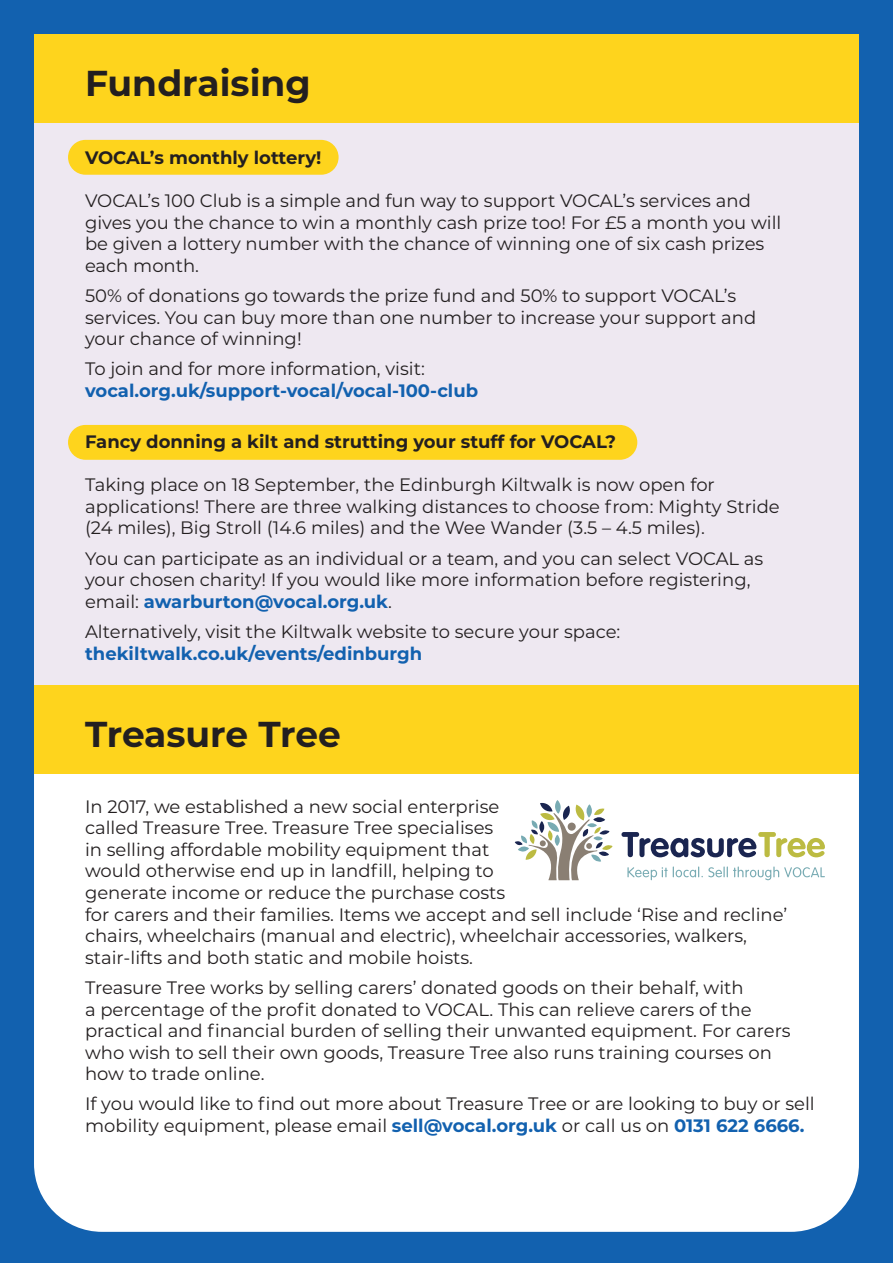
<style>
.page{position:relative;width:893px;height:1263px;background:#1261af}
.page>*{position:absolute;margin:0;border:0;box-sizing:border-box;transform-origin:0 0}
.t1{font:700 36px "Montserrat";color:#231f20}
.t2{font:18px/21.6px "Montserrat";color:#231f20}
.t3{font:700 18px/21.6px "Montserrat";color:#1261af}
.t4{font:700 18px "Montserrat";color:#231f20}
.s1{font-weight:400;color:#231f20}
.s2{font-weight:700;color:#1261af}
</style>
<div class="page">
<div style="left:34px;top:34px;width:825px;height:651px;background:#eee8f1"></div>
<div style="left:34px;top:685px;width:825px;height:547px;background:#fff;border-radius:68px"></div>
<div style="left:34px;top:34px;width:825px;height:89px;background:#fed41d"></div>
<div style="left:34px;top:685px;width:825px;height:89px;background:#fed41d"></div>
<div style="left:68px;top:140px;width:271px;height:35px;background:#fed41d;border-radius:17px"></div>
<div style="left:68px;top:425px;width:569px;height:35px;background:#fed41d;border-radius:17px"></div>
<svg style="left:621px;top:832px;width:204px;height:25px"></svg>
<svg style="left:627px;top:866px;width:198px;height:14px"></svg>
<svg style="left:515px;top:803px;width:98px;height:77px"></svg>
<p class="t1" style="left:85px;top:57px;width:227px">Fundraising</p>
<p class="t4" style="left:85px;top:145px;width:238px">VOCAL’s monthly lottery!</p>
<p class="t2" style="left:85px;top:189px;width:698px">VOCAL’s 100 Club is a simple and fun way to support VOCAL’s services and gives you the chance to win a monthly cash prize too! For £5 a month you will be given a lottery number with the chance of winning one of six cash prizes each month.</p>
<p class="t2" style="left:85px;top:284px;width:673px">50% of donations go towards the prize fund and 50% to support VOCAL’s services. You can buy more than one number to increase your support and your chance of winning!</p>
<p class="t3" style="left:85px;top:357px;width:395px"><span class="s1">To join and for more information, visit: </span>vocal.org.uk/support-vocal/vocal-100-club</p>
<p class="t4" style="left:85px;top:429px;width:532px">Fancy donning a kilt and strutting your stuff for VOCAL?</p>
<p class="t2" style="left:85px;top:473px;width:696px">Taking place on 18 September, the Edinburgh Kiltwalk is now open for applications! There are three walking distances to choose from: Mighty Stride (24 miles), Big Stroll (14.6 miles) and the Wee Wander (3.5 – 4.5 miles).</p>
<p class="t2" style="left:85px;top:547px;width:680px">You can participate as an individual or a team, and you can select VOCAL as your chosen charity! If you would like more information before registering, email: <span class="s2">awarburton@vocal.org.uk</span>.</p>
<p class="t2" style="left:85px;top:620px;width:537px">Alternatively, visit the Kiltwalk website to secure your space:</p>
<p class="t3" style="left:85px;top:641px;width:339px">thekiltwalk.co.uk/events/edinburgh</p>
<p class="t1" style="left:85px;top:708px;width:257px">Treasure Tree</p>
<p class="t2" style="left:85px;top:795px;width:704px">In 2017, we established a new social enterprise<br>called Treasure Tree. Treasure Tree specialises<br>in selling affordable mobility equipment that<br>would otherwise end up in landfill, helping to<br>generate income or reduce the purchase costs<br>for carers and their families. Items we accept and sell include ‘Rise and recline’ chairs, wheelchairs (manual and electric), wheelchair accessories, walkers, stair-lifts and both static and mobile hoists.</p>
<p class="t2" style="left:85px;top:976px;width:707px">Treasure Tree works by selling carers’ donated goods on their behalf, with<br>a percentage of the profit donated to VOCAL. This can relieve carers of the practical and financial burden of selling their unwanted equipment. For carers who wish to sell their own goods, Treasure Tree also runs training courses on how to trade online.</p>
<p class="t2" style="left:85px;top:1093px;width:731px">If you would like to find out more about Treasure Tree or are looking to buy or sell mobility equipment, please email <span class="s2">sell@vocal.org.uk</span> or call us on <span class="s2">0131 622 6666.</span></p>
</div>
